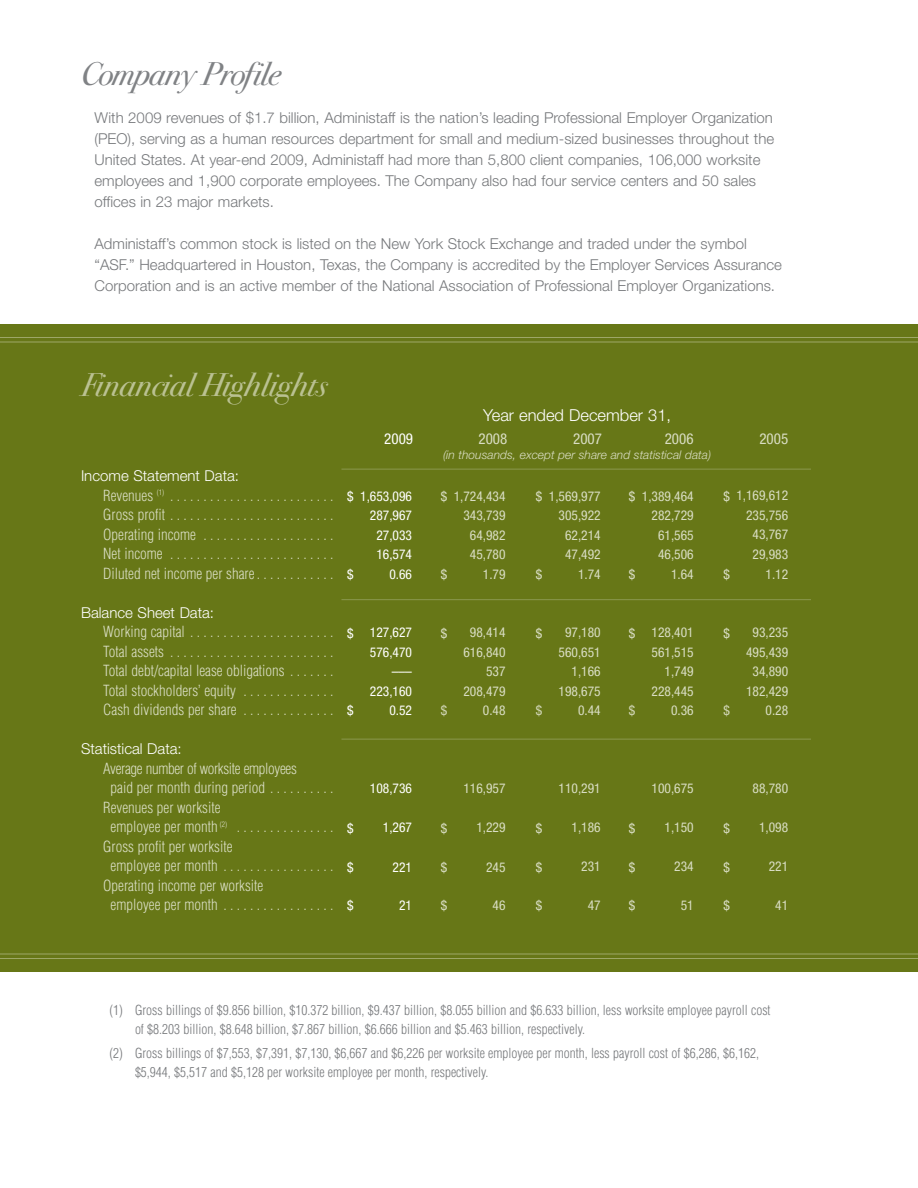
<style>
.page{position:relative;width:918px;height:1188px;background:#fff}
.page>*{position:absolute;margin:0;border:0;box-sizing:border-box;transform-origin:0 0}
.t1{font:italic 33px "Bodoni Svty Two OSITCTT";color:#bac192}
.t2{font:italic 33px "Bodoni Svty Two OSITCTT";letter-spacing:-.02em;color:#808285}
.t3{font:300 16.5px "Helvetica Neue";color:#fff}
.t4{font:300 15px/21px "Helvetica Neue";color:#76787b}
.t5{font:300 condensed 15px/19.5px "Helvetica";color:#d9ddc3;text-align:justify}
.t6{font:300 15px "Helvetica Neue";color:#fff}
.t7{font:300 condensed 15px "Helvetica";letter-spacing:-.02em;color:#d9ddc3}
.t8{font:condensed 15px "Helvetica Neue";color:#d9ddc3}
.t9{font:condensed 15px "Helvetica Neue";color:#fff}
.t10{font:300 condensed 13.5px/19.4px "Helvetica";color:#76787b}
.t11{font:condensed 13.5px/19.5px "Helvetica Neue";color:#d9ddc3;text-align:right}
.t12{font:condensed 13.5px "Helvetica Neue";color:#fff}
.t13{font:condensed 13.5px "Helvetica Neue";color:#d1d6b6}
.t14{font:italic 300 12px "Helvetica Neue";color:#d9ddc3}
</style>
<div class="page">
<div style="left:0;top:324px;width:918px;height:648px;background:#677717"></div>
<hr style="left:341px;top:599px;width:470px;height:1px;background:#879449">
<hr style="left:341px;top:739px;width:470px;height:1px;background:#879449">
<hr style="left:341px;top:469px;width:470px;height:1px;background:#879449">
<hr style="left:0;top:337px;width:918px;height:1px;background:#9da767">
<hr style="left:0;top:958px;width:918px;height:1px;background:#9da767">
<hr style="left:0;top:342px;width:918px;height:1px;background:#9da767">
<hr style="left:0;top:954px;width:918px;height:1px;background:#9da767">
<h1 class="t2" style="left:81px;top:54px;width:201px">Company Profile</h1>
<p class="t4" style="left:94px;top:106px;width:681px">With 2009 revenues of $1.7 billion, Administaff is the nation’s leading Professional Employer Organization (PEO), serving as a human resources department for small and medium-sized businesses throughout the United States. At year-end 2009, Administaff had more than 5,800 client companies, 106,000 worksite employees and 1,900 corporate employees. The Company also had four service centers and 50 sales offices in 23 major markets.</p>
<p class="t4" style="left:94px;top:232px;width:689px">Administaff’s common stock is listed on the New York Stock Exchange and traded under the symbol “ASF.” Headquartered in Houston, Texas, the Company is accredited by the Employer Services Assurance<br>Corporation and is an active member of the National Association of Professional Employer Organizations.</p>
<h1 class="t1" style="left:81px;top:364px;width:248px">Financial Highlights</h1>
<p class="t6" style="left:81px;top:467px;width:160px">Income Statement Data:</p>
<p class="t5" style="left:103px;top:486px;width:232px">Revenues <sup>(1)</sup> .........................<br>Gross profit . . . . . . . . . . . . . . . . . . . . . . . . .<br>Operating income . . . . . . . . . . . . . . . . . . . .<br>Net income . . . . . . . . . . . . . . . . . . . . . . . . .<br>Diluted net income per share . . . . . . . . . . . .</p>
<p class="t6" style="left:81px;top:603px;width:135px">Balance Sheet Data:</p>
<p class="t5" style="left:103px;top:623px;width:232px">Working capital . . . . . . . . . . . . . . . . . . . . . .<br>Total assets . . . . . . . . . . . . . . . . . . . . . . . . .<br>Total debt/capital lease obligations . . . . . . .<br>Total stockholders’ equity . . . . . . . . . . . . . .<br>Cash dividends per share . . . . . . . . . . . . . .</p>
<p class="t6" style="left:81px;top:740px;width:102px">Statistical Data:</p>
<p class="t7" style="left:103px;top:760px;width:195px">Average number of worksite employees</p>
<p class="t5" style="left:111px;top:779px;width:224px">paid per month during period . . . . . . . . . .</p>
<p class="t5" style="left:103px;top:798px;width:119px">Revenues per worksite</p>
<p class="t5" style="left:111px;top:818px;width:224px">employee per month<sup>(2)</sup> ...............</p>
<p class="t5" style="left:103px;top:837px;width:131px">Gross profit per worksite</p>
<p class="t5" style="left:111px;top:857px;width:224px">employee per month . . . . . . . . . . . . . . . . .</p>
<p class="t5" style="left:103px;top:876px;width:162px">Operating income per worksite</p>
<p class="t5" style="left:111px;top:896px;width:224px">employee per month . . . . . . . . . . . . . . . . .</p>
<p class="t3" style="left:483px;top:405px;width:189px">Year ended December 31,</p>
<p class="t9" style="left:384px;top:433px;width:30px">2009</p>
<p class="t8" style="left:479px;top:433px;width:30px">2008</p>
<p class="t8" style="left:573px;top:433px;width:30px">2007</p>
<p class="t8" style="left:665px;top:433px;width:30px">2006</p>
<p class="t8" style="left:759px;top:433px;width:30px">2005</p>
<p class="t14" style="left:443px;top:447px;width:269px">(in thousands, except per share and statistical data)</p>
<p class="t12" style="left:347px;top:491px;width:66px">$ 1,653,096</p>
<p class="t12" style="left:370px;top:510px;width:44px">287,967</p>
<p class="t12" style="left:376px;top:530px;width:37px">27,033</p>
<p class="t12" style="left:376px;top:549px;width:37px">16,574</p>
<p class="t12" style="left:347px;top:569px;width:8px">$</p>
<p class="t12" style="left:389px;top:569px;width:24px">0.66</p>
<p class="t11" style="left:723px;top:487px;width:66px">$ 1,169,612</p>
<p class="t11" style="left:746px;top:507px;width:44px">235,756</p>
<p class="t11" style="left:753px;top:526px;width:37px">43,767</p>
<p class="t11" style="left:753px;top:545px;width:37px">29,983</p>
<p class="t11" style="left:723px;top:565px;width:8px">$</p>
<p class="t11" style="left:766px;top:565px;width:24px">1.12</p>
<p class="t11" style="left:629px;top:487px;width:66px">$ 1,389,464</p>
<p class="t11" style="left:652px;top:507px;width:44px">282,729</p>
<p class="t11" style="left:658px;top:526px;width:37px">61,565</p>
<p class="t11" style="left:658px;top:545px;width:37px">46,506</p>
<p class="t11" style="left:629px;top:565px;width:8px">$</p>
<p class="t11" style="left:671px;top:565px;width:24px">1.64</p>
<p class="t11" style="left:536px;top:487px;width:66px">$ 1,569,977</p>
<p class="t11" style="left:559px;top:507px;width:44px">305,922</p>
<p class="t11" style="left:565px;top:526px;width:37px">62,214</p>
<p class="t11" style="left:565px;top:546px;width:37px">47,492</p>
<p class="t11" style="left:536px;top:565px;width:8px">$</p>
<p class="t11" style="left:578px;top:565px;width:24px">1.74</p>
<p class="t11" style="left:441px;top:487px;width:66px">$ 1,724,434</p>
<p class="t11" style="left:463px;top:507px;width:44px">343,739</p>
<p class="t11" style="left:470px;top:526px;width:37px">64,982</p>
<p class="t11" style="left:470px;top:546px;width:37px">45,780</p>
<p class="t11" style="left:441px;top:565px;width:8px">$</p>
<p class="t11" style="left:483px;top:565px;width:24px">1.79</p>
<p class="t12" style="left:347px;top:628px;width:66px">$ 127,627</p>
<p class="t12" style="left:370px;top:647px;width:44px">576,470</p>
<p class="t12" style="left:392px;top:667px;width:22px">–––</p>
<p class="t12" style="left:370px;top:686px;width:44px">223,160</p>
<p class="t12" style="left:347px;top:706px;width:8px">$</p>
<p class="t12" style="left:389px;top:705px;width:24px">0.52</p>
<p class="t12" style="left:370px;top:784px;width:44px">108,736</p>
<p class="t12" style="left:347px;top:823px;width:8px">$</p>
<p class="t12" style="left:383px;top:823px;width:31px">1,267</p>
<p class="t12" style="left:347px;top:862px;width:8px">$</p>
<p class="t12" style="left:393px;top:862px;width:21px">221</p>
<p class="t12" style="left:347px;top:901px;width:8px">$</p>
<p class="t12" style="left:399px;top:900px;width:14px">21</p>
<p class="t11" style="left:441px;top:624px;width:8px">$</p>
<p class="t11" style="left:463px;top:624px;width:44px">98,414<br>616,840<br>537<br>208,479</p>
<p class="t13" style="left:441px;top:706px;width:8px">$</p>
<p class="t11" style="left:483px;top:702px;width:24px">0.48</p>
<p class="t11" style="left:463px;top:780px;width:44px">116,957</p>
<p class="t11" style="left:441px;top:819px;width:8px">$</p>
<p class="t11" style="left:476px;top:819px;width:31px">1,229</p>
<p class="t11" style="left:441px;top:859px;width:8px">$</p>
<p class="t11" style="left:486px;top:858px;width:21px">245</p>
<p class="t11" style="left:441px;top:897px;width:8px">$</p>
<p class="t11" style="left:493px;top:896px;width:14px">46</p>
<p class="t11" style="left:536px;top:624px;width:8px">$</p>
<p class="t11" style="left:559px;top:624px;width:44px">97,180<br>560,651<br>1,166<br>198,675</p>
<p class="t13" style="left:536px;top:706px;width:8px">$</p>
<p class="t11" style="left:578px;top:701px;width:24px">0.44</p>
<p class="t11" style="left:559px;top:780px;width:44px">110,291</p>
<p class="t11" style="left:536px;top:819px;width:8px">$</p>
<p class="t11" style="left:572px;top:819px;width:31px">1,186</p>
<p class="t11" style="left:536px;top:859px;width:8px">$</p>
<p class="t11" style="left:581px;top:858px;width:21px">231</p>
<p class="t11" style="left:536px;top:897px;width:8px">$</p>
<p class="t11" style="left:588px;top:896px;width:14px">47</p>
<p class="t11" style="left:629px;top:624px;width:66px">$ 128,401<br>561,515<br>1,749<br>228,445</p>
<p class="t13" style="left:629px;top:706px;width:8px">$</p>
<p class="t11" style="left:671px;top:701px;width:24px">0.36</p>
<p class="t11" style="left:652px;top:780px;width:44px">100,675</p>
<p class="t11" style="left:629px;top:819px;width:8px">$</p>
<p class="t11" style="left:665px;top:819px;width:31px">1,150</p>
<p class="t11" style="left:629px;top:858px;width:8px">$</p>
<p class="t11" style="left:674px;top:858px;width:21px">234</p>
<p class="t11" style="left:629px;top:897px;width:8px">$</p>
<p class="t11" style="left:681px;top:896px;width:14px">51</p>
<p class="t11" style="left:723px;top:624px;width:8px">$</p>
<p class="t11" style="left:746px;top:624px;width:44px;text-align:center">93,235<br>495,439<br>34,890<br>182,429</p>
<p class="t13" style="left:723px;top:706px;width:8px">$</p>
<p class="t11" style="left:766px;top:701px;width:24px">0.28</p>
<p class="t11" style="left:753px;top:780px;width:37px">88,780</p>
<p class="t11" style="left:723px;top:819px;width:8px">$</p>
<p class="t11" style="left:759px;top:819px;width:31px">1,098</p>
<p class="t11" style="left:723px;top:858px;width:8px">$</p>
<p class="t11" style="left:769px;top:858px;width:21px">221</p>
<p class="t11" style="left:723px;top:897px;width:8px">$</p>
<p class="t11" style="left:775px;top:896px;width:14px">41</p>
<p class="t10" style="left:135px;top:1000px;width:637px;text-indent:-25px">(1) Gross billings of $9.856 billion, $10.372 billion, $9.437 billion, $8.055 billion and $6.633 billion, less worksite employee payroll cost of $8.203 billion, $8.648 billion, $7.867 billion, $6.666 billion and $5.463 billion, respectively.</p>
<p class="t10" style="left:135px;top:1044px;width:626px;text-indent:-25px">(2) Gross billings of $7,553, $7,391, $7,130, $6,667 and $6,226 per worksite employee per month, less payroll cost of $6,286, $6,162, $5,944, $5,517 and $5,128 per worksite employee per month, respectively.</p>
</div>
